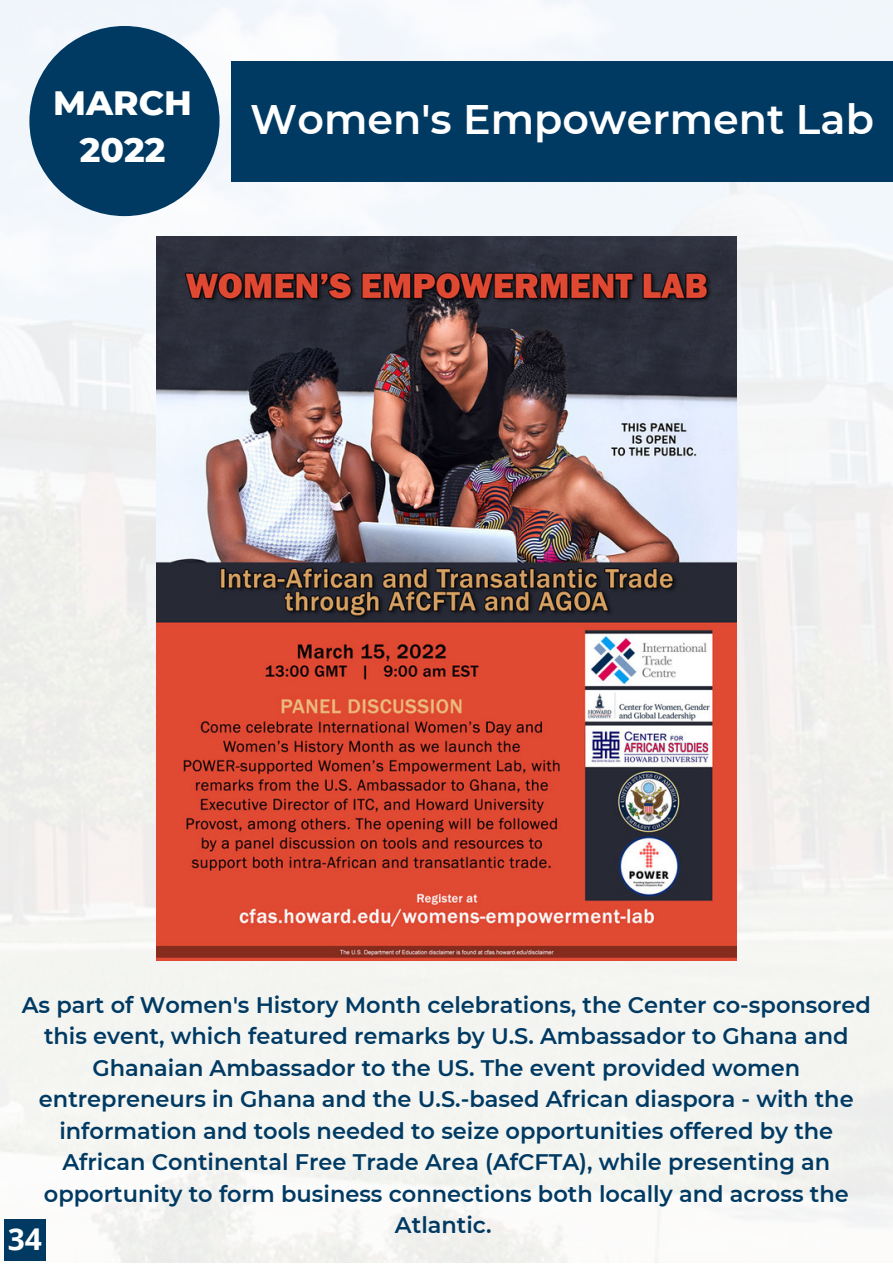
<style>
.page{position:relative;width:893px;height:1264px;background:#fff}
.page>*{position:absolute;margin:0;border:0;box-sizing:border-box;transform-origin:0 0}
.t1{font:600 41.25px "Montserrat";color:#fff}
.t2{font:800 34.5px "Montserrat";color:#fff}
.t3{font:700 30px "Open Sans";color:#fff}
.t4{font:600 22.5px/31.5px "Montserrat";color:#003a63;text-align:center}
</style>
<div class="page">
<img style="left:0;top:0;width:892px;height:1262px">
<div style="left:231px;top:61px;width:661px;height:120px;background:#003a63"></div>
<div style="left:29px;top:26px;width:190px;height:190px;background:#003a63;border-radius:50%"></div>
<img style="left:156px;top:237px;width:580px;height:723px">
<div style="left:4px;top:1219px;width:41px;height:41px;background:#003a63"></div>
<p class="t2" style="left:53px;top:82px;width:140px">MARCH</p>
<p class="t2" style="left:80px;top:129px;width:87px">2022</p>
<p class="t1" style="left:250px;top:94px;width:625px">Women's Empowerment Lab</p>
<p class="t4" style="left:22px;top:988px;width:850px">As part of Women's History Month celebrations, the Center co-sponsored this event, which featured remarks by U.S. Ambassador to Ghana and Ghanaian Ambassador to the US. The event provided women entrepreneurs in Ghana and the U.S.-based African diaspora - with the information and tools needed to seize opportunities offered by the African Continental Free Trade Area (AfCFTA), while presenting an opportunity to form business connections both locally and across the Atlantic.</p>
<p class="t3" style="left:8px;top:1218px;width:36px">34</p>
</div>
